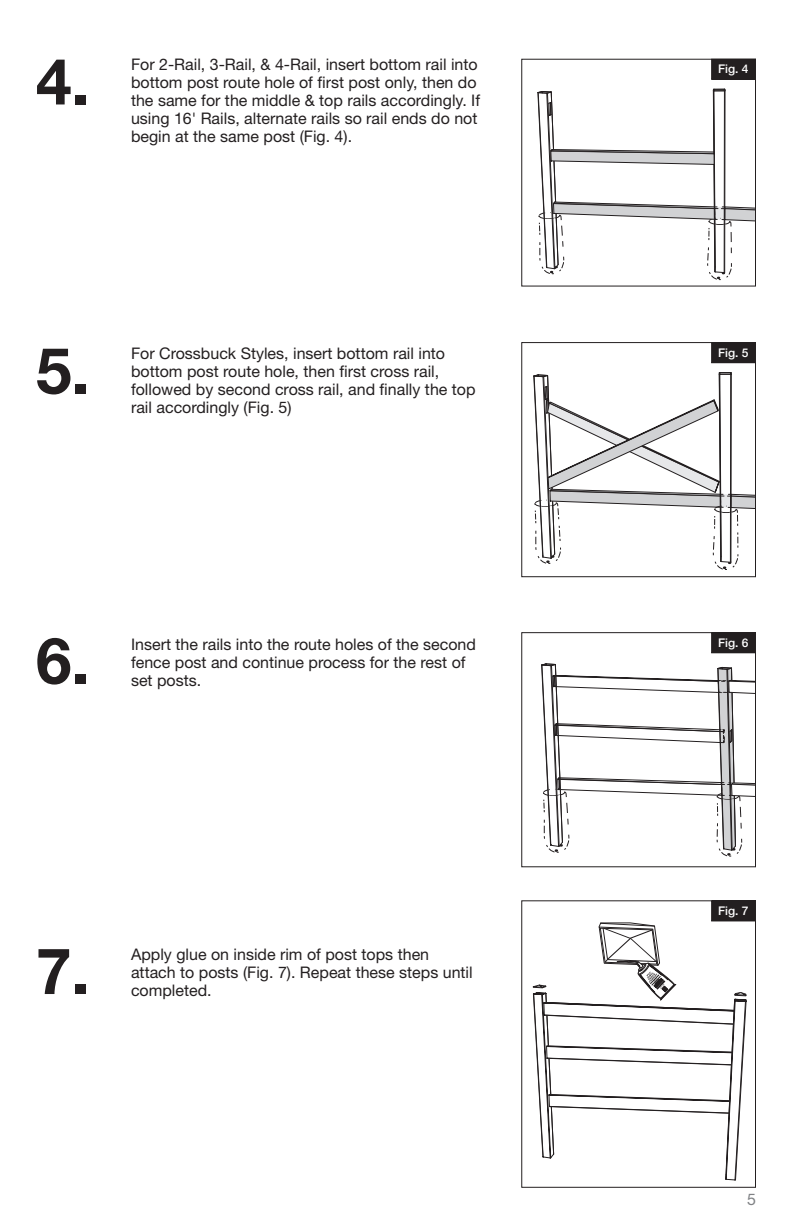
<style>
.page{position:relative;width:792px;height:1224px;background:#fff}
.page>*{position:absolute;margin:0;border:0;box-sizing:border-box;transform-origin:0 0}
.Big_Number{font:700 64px "Helvetica Neue LT Std";color:#231f20}
.t1{font:16px/18px "Helvetica Neue LT Std";color:#231f20}
.t2{font:16px "Helvetica Neue LT Std";color:#808285}
.t3{font:500 12px "Helvetica Neue LT Std";color:#fff}
</style>
<div class="page">
<svg style="left:538px;top:89px;width:216px;height:191px"></svg>
<div style="left:521px;top:59px;width:235px;height:228px;border:1px solid #231f20"></div>
<svg style="left:533px;top:372px;width:221px;height:198px"></svg>
<div style="left:521px;top:342px;width:235px;height:235px;border:1px solid #231f20"></div>
<svg style="left:541px;top:663px;width:213px;height:193px"></svg>
<div style="left:521px;top:632px;width:235px;height:235px;border:1px solid #231f20"></div>
<div style="left:712px;top:59px;width:44px;height:20px;background:#231f20"></div>
<div style="left:711px;top:59px;width:45px;height:21px;border:1px solid #231f20"></div>
<div style="left:712px;top:343px;width:44px;height:20px;background:#231f20"></div>
<div style="left:711px;top:342px;width:45px;height:21px;border:1px solid #231f20"></div>
<div style="left:712px;top:633px;width:44px;height:20px;background:#231f20"></div>
<div style="left:711px;top:632px;width:45px;height:21px;border:1px solid #231f20"></div>
<div style="left:521px;top:900px;width:235px;height:288px;border:1px solid #231f20"></div>
<div style="left:712px;top:901px;width:44px;height:20px;background:#231f20"></div>
<div style="left:711px;top:900px;width:45px;height:21px;border:1px solid #231f20"></div>
<svg style="left:533px;top:923px;width:214px;height:257px"></svg>
<p class="Big_Number" style="left:36px;top:42px;width:55px">4.</p>
<p class="t1" style="left:131px;top:55px;width:351px">For 2-Rail, 3-Rail, &amp; 4-Rail, insert bottom rail into bottom post route hole of first post only, then do the same for the middle &amp; top rails accordingly. If using 16' Rails, alternate rails so rail ends do not begin at the same post (Fig. 4).</p>
<p class="Big_Number" style="left:36px;top:331px;width:55px">5.</p>
<p class="t1" style="left:131px;top:345px;width:346px">For Crossbuck Styles, insert bottom rail into bottom post route hole, then first cross rail, followed by second cross rail, and finally the top rail accordingly (Fig. 5)</p>
<p class="Big_Number" style="left:36px;top:621px;width:55px">6.</p>
<p class="t1" style="left:131px;top:635px;width:346px">Insert the rails into the route holes of the second fence post and continue process for the rest of set posts.</p>
<p class="Big_Number" style="left:36px;top:932px;width:55px">7.</p>
<p class="t1" style="left:131px;top:945px;width:343px">Apply glue on inside rim of post tops then attach to posts (Fig. 7). Repeat these steps until completed.</p>
<p class="t3" style="left:718px;top:62px;width:32px">Fig. 4</p>
<p class="t3" style="left:718px;top:345px;width:32px">Fig. 5</p>
<p class="t3" style="left:718px;top:635px;width:32px">Fig. 6</p>
<p class="t3" style="left:718px;top:904px;width:32px">Fig. 7</p>
<p class="t2" style="left:747px;top:1190px;width:10px">5</p>
</div>
